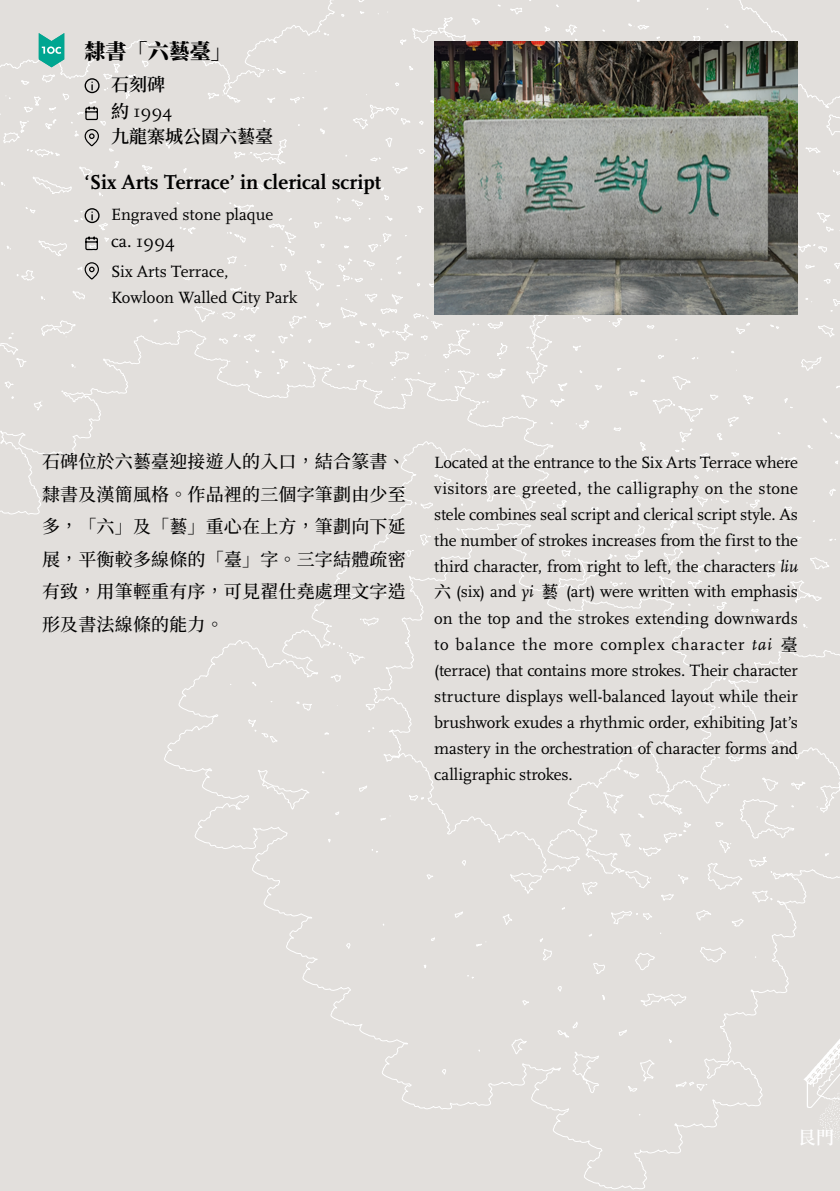
<style>
.page{position:relative;width:840px;height:1191px;background:#fff}
.page>*{position:absolute;margin:0;border:0;box-sizing:border-box;transform-origin:0 0}
.t1{font:700 21px "Scala Pro";color:#000}
.t2{font:800 21px "Source Han Serif TC";color:#000}
.t3{font:500 18px/32.6px "Noto Serif CJ Ktc";letter-spacing:.01em;color:#000;text-align:justify}
.t4{font:600 18px "Source Han Serif TC";color:#000}
.t5{font:18px "Scala Pro";color:#000}
.t6{font:600 18px "Noto Serif CJ Ktc";color:#fff}
.t7{font:17px/26px "Scala Pro";color:#000;text-align:justify}
.s1{font-family:"Source Han Serif TC";font-weight:600}
.s2{font-style:italic}
.s3{font-family:"Noto Serif CJ Ktc";font-weight:500}
</style>
<div class="page">
<div style="left:0;top:0;width:839px;height:1190px;background:#e2dfdc"></div>
<img style="left:434px;top:41px;width:363px;height:273px">
<svg style="left:39px;top:33px;width:25px;height:34px"></svg>
<svg style="left:85px;top:78px;width:14px;height:15px"></svg>
<svg style="left:85px;top:106px;width:13px;height:15px"></svg>
<svg style="left:84px;top:128px;width:15px;height:19px"></svg>
<svg style="left:85px;top:208px;width:14px;height:15px"></svg>
<svg style="left:85px;top:236px;width:13px;height:15px"></svg>
<svg style="left:84px;top:262px;width:15px;height:18px"></svg>
<p class="t2" style="left:85px;top:39px;width:148px">隸書「六藝臺」</p>
<p class="t4" style="left:111px;top:74px;width:55px">石刻碑</p>
<p class="t5" style="left:111px;top:101px;width:63px"><span class="s1">約</span> 1994</p>
<p class="t4" style="left:111px;top:127px;width:163px">九龍寨城公園六藝臺</p>
<p class="t1" style="left:85px;top:170px;width:298px">‘Six Arts Terrace’ in clerical script</p>
<p class="t7" style="left:111px;top:202px;width:163px">Engraved stone plaque</p>
<p class="t5" style="left:111px;top:231px;width:65px">ca. 1994</p>
<p class="t7" style="left:111px;top:258px;width:188px;line-height:26.6px">Six Arts Terrace,<br>Kowloon Walled City Park</p>
<p class="t3" style="left:42px;top:445px;width:365px">石碑位於六藝臺迎接遊人的入口，結合篆書、隸書及漢簡風格。作品裡的三個字筆劃由少至多，「六」及「藝」重心在上方，筆劃向下延展，平衡較多線條的「臺」字。三字結體疏密有致，用筆輕重有序，可見翟仕堯處理文字造形及書法線條的能力。</p>
<p class="t7" style="left:434px;top:450px;width:365px">Located at the entrance to the Six Arts Terrace where visitors are greeted, the calligraphy on the stone stele combines seal script and clerical script style. As the number of strokes increases from the first to the third character, from right to left, the characters <span class="s2">liu</span><span class="s3">六</span> (six) and <span class="s2">yi</span> <span class="s3">藝</span> (art) were written with emphasis</p>
<p class="t7" style="left:434px;top:606px;width:365px">on the top and the strokes extending downwards to balance the more complex character <span class="s2">tai</span> <span class="s3">臺</span>(terrace) that contains more strokes. Their character structure displays well-balanced layout while their brushwork exudes a rhythmic order, exhibiting Jat’s mastery in the orchestration of character forms and calligraphic strokes.</p>
<p class="t6" style="left:797px;top:1127px;width:38px">艮門</p>
</div>
